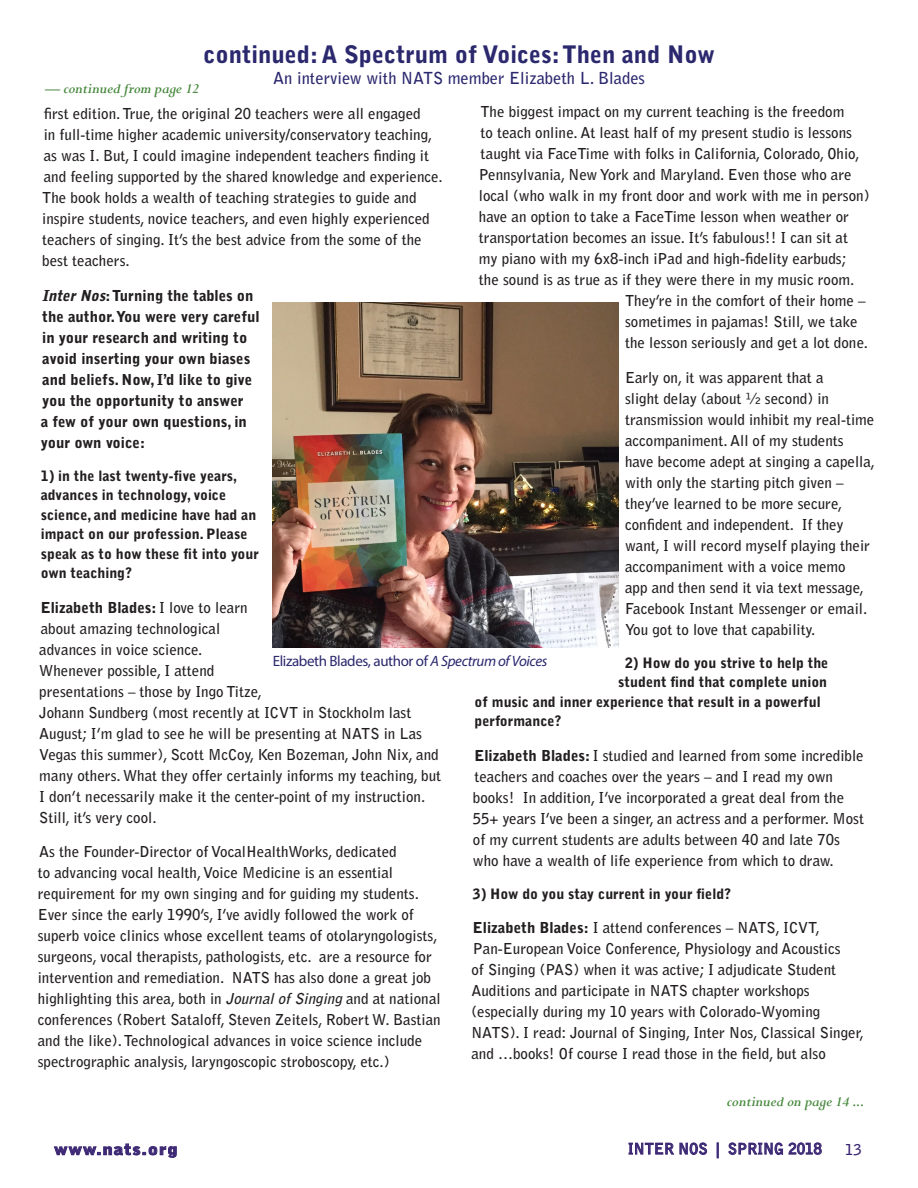
<style>
.page{position:relative;width:918px;height:1188px;background:#fff}
.page>*{position:absolute;margin:0;border:0;box-sizing:border-box;transform-origin:0 0}
.Header_-_continuatio{font:900 24px "Bell Gothic Std";color:#2b286e}
.Header_-_continuatio-2{font:700 16.5px "Bell Gothic Std";color:#2b286e}
.Body_Text{font:700 15px/21px "Bell Gothic Std";color:#231f20}
.Body_Text-2{font:900 15px/21px "Bell Gothic Std";color:#231f20}
.t1{font:15px "Myriad Pro";letter-spacing:-.025em;color:#2b286e}
.continued_on{font:italic 700 15px "Perpetua";color:#48883e}
.t2{font:700 15px "Bell Gothic Std";letter-spacing:.005em;color:#3c2774}
.t3{font:900 15px "Bell Gothic Std";letter-spacing:.05em;color:#3c2774;scale:1.25 1}
.Body_Text-3{font:900 14.25px/19.5px "Bell Gothic Std";color:#231f20}
.s1{font-weight:900}
.s2{font-style:italic}
</style>
<div class="page">
<svg style="left:628px;top:1142px;width:79px;height:13px"></svg>
<svg style="left:717px;top:1143px;width:1px;height:15px"></svg>
<svg style="left:728px;top:1142px;width:94px;height:13px"></svg>
<svg style="left:54px;top:1143px;width:123px;height:15px"></svg>
<img style="left:273px;top:302px;width:345px;height:346px">
<p class="Header_-_continuatio" style="left:204px;top:40px;width:513px">continued: A Spectrum of Voices: Then and Now</p>
<p class="Header_-_continuatio-2" style="left:273px;top:68px;width:373px">An interview with NATS member Elizabeth L. Blades</p>
<p class="continued_on" style="left:45px;top:79px;width:156px">— continued from page 12</p>
<p class="Body_Text" style="left:480px;top:102px;width:366px">The biggest impact on my current teaching is the freedom</p>
<p class="Body_Text" style="left:480px;top:123px;width:373px">to teach online. At least half of my present studio is lessons</p>
<p class="Body_Text" style="left:480px;top:144px;width:381px">taught via FaceTime with folks in California, Colorado, Ohio,</p>
<p class="Body_Text" style="left:479px;top:165px;width:374px">Pennsylvania, New York and Maryland. Even those who are</p>
<p class="Body_Text" style="left:479px;top:186px;width:392px">local (who walk in my front door and work with me in person)</p>
<p class="Body_Text" style="left:479px;top:207px;width:372px">have an option to take a FaceTime lesson when weather or</p>
<p class="Body_Text" style="left:479px;top:228px;width:371px">transportation becomes an issue. It’s fabulous!! I can sit at</p>
<p class="Body_Text" style="left:479px;top:249px;width:369px">my piano with my 6x8-inch iPad and high-fidelity earbuds;</p>
<p class="Body_Text" style="left:479px;top:270px;width:377px">the sound is as true as if they were there in my music room.</p>
<p class="Body_Text" style="left:625px;top:291px;width:242px">They’re in the comfort of their home –</p>
<p class="Body_Text" style="left:625px;top:312px;width:234px">sometimes in pajamas! Still, we take</p>
<p class="Body_Text" style="left:625px;top:333px;width:245px">the lesson seriously and get a lot done.</p>
<p class="Body_Text" style="left:625px;top:367px;width:251px">Early on, it was apparent that a<br>slight delay (about ½ second) in transmission would inhibit my real-time accompaniment. All of my students have become adept at singing a capella, with only the starting pitch given – they’ve learned to be more secure, confident and independent. If they want, I will record myself playing their accompaniment with a voice memo<br>app and then send it via text message, Facebook Instant Messenger or email.<br>You got to love that capability.</p>
<p class="Body_Text-3" style="left:625px;top:653px;width:205px">2) How do you strive to help the</p>
<p class="Body_Text-3" style="left:618px;top:673px;width:210px">student find that complete union</p>
<p class="Body_Text-3" style="left:474px;top:692px;width:348px">of music and inner experience that result in a powerful</p>
<p class="Body_Text-3" style="left:474px;top:712px;width:89px">performance?</p>
<p class="Body_Text" style="left:473px;top:745px;width:393px"><span class="s1">Elizabeth Blades:</span> I studied and learned from some incredible teachers and coaches over the years – and I read my own books! In addition, I’ve incorporated a great deal from the 55+ years I’ve been a singer, an actress and a performer. Most of my current students are adults between 40 and late 70s who have a wealth of life experience from which to draw.</p>
<p class="Body_Text-3" style="left:473px;top:884px;width:260px">3) How do you stay current in your field?</p>
<p class="Body_Text" style="left:471px;top:918px;width:394px"><span class="s1">Elizabeth Blades:</span> I attend conferences – NATS, ICVT, Pan-European Voice Conference, Physiology and Acoustics<br>of Singing (PAS) when it was active; I adjudicate Student Auditions and participate in NATS chapter workshops (especially during my 10 years with Colorado-Wyoming NATS). I read: Journal of Singing, Inter Nos, Classical Singer, and …books! Of course I read those in the field, but also</p>
<p class="Body_Text" style="left:42px;top:103px;width:402px">first edition. True, the original 20 teachers were all engaged<br>in full-time higher academic university/conservatory teaching, as was I. But, I could imagine independent teachers finding it and feeling supported by the shared knowledge and experience.<br>The book holds a wealth of teaching strategies to guide and inspire students, novice teachers, and even highly experienced teachers of singing. It’s the best advice from the some of the best teachers.</p>
<p class="Body_Text-2" style="left:41px;top:285px;width:220px"><span class="s2">InterNos</span>: Turning the tables on the author. You were very careful in your research and writing to avoid inserting your own biases and beliefs. Now, I’d like to give you the opportunity to answer<br>a few of your own questions, in your own voice:</p>
<p class="Body_Text-3" style="left:41px;top:466px;width:220px">1) in the last twenty-five years, advances in technology, voice science, and medicine have had an impact on our profession. Please speak as to how these fit into your own teaching?</p>
<p class="Body_Text" style="left:39px;top:597px;width:403px"><span class="s1">Elizabeth Blades:</span> I love to learn<br>about amazing technological<br>advances in voice science.<br>Whenever possible, I attend<br>presentations – those by Ingo Titze,<br>Johann Sundberg (most recently at ICVT in Stockholm last August; I’m glad to see he will be presenting at NATS in Las Vegas this summer), Scott McCoy, Ken Bozeman, John Nix, and many others. What they offer certainly informs my teaching, but I don’t necessarily make it the center-point of my instruction.<br>Still, it’s very cool.</p>
<p class="Body_Text" style="left:38px;top:841px;width:404px">As the Founder-Director of VocalHealthWorks, dedicated<br>to advancing vocal health, Voice Medicine is an essential requirement for my own singing and for guiding my students.<br>Ever since the early 1990’s, I’ve avidly followed the work of superb voice clinics whose excellent teams of otolaryngologists, surgeons, vocal therapists, pathologists, etc. are a resource for intervention and remediation. NATS has also done a great job highlighting this area, both in <span class="s2">JournalofSinging</span> and at national conferences (Robert Sataloff, Steven Zeitels, Robert W. Bastian and the like). Technological advances in voice science include spectrographic analysis, laryngoscopic stroboscopy, etc.)</p>
<p class="t1" style="left:273px;top:652px;width:276px">Elizabeth Blades, author of <span class="s2">A Spectrum of Voices</span></p>
<p class="continued_on" style="left:727px;top:1092px;width:139px">continued on page 14 ...</p>
<p class="t3" style="left:54px;top:1141px;width:101px">www.nats.org</p>
<p class="t2" style="left:628px;top:1140px;width:196px">INTER NOS | SPRING 2018</p>
<p class="t2" style="left:845px;top:1140px;width:18px">13</p>
</div>
